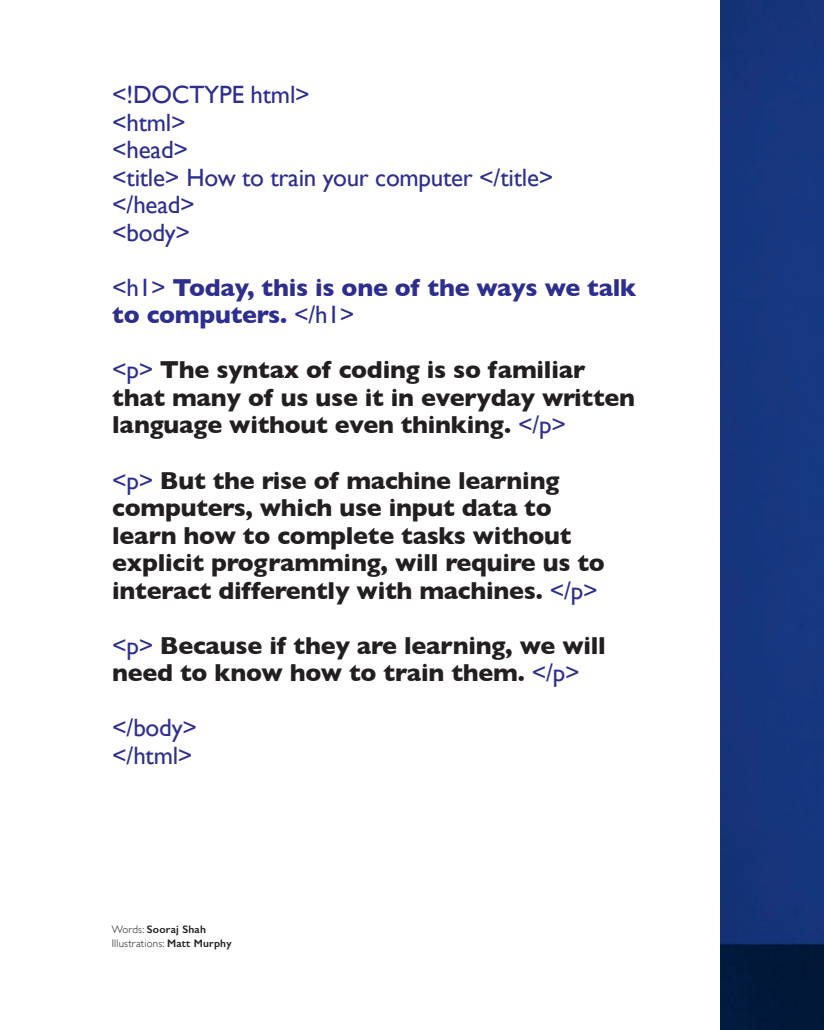
<style>
.page{position:relative;width:824px;height:1030px;background:#fff}
.page>*{position:absolute;margin:0;border:0;box-sizing:border-box;transform-origin:0 0}
.t1{font:700 25px/27.5px "Gill Sans";letter-spacing:-.01em;color:#231f20}
.t2{font:25px/27.5px "Gill Sans";letter-spacing:-.01em;color:#2d2e8e}
.t3{font:700 25px/27.5px "Gill Sans";letter-spacing:-.01em;color:#2d2e8e}
.t4{font:300 11px/13.5px "Gill Sans";letter-spacing:.02em;color:#231f20}
.s1{font-weight:400}
.s2{font-weight:400;color:#2d2e8e}
.s3{font-weight:600}
</style>
<div class="page">
<img style="left:720px;top:0;width:104px;height:1029px">
<p class="t2" style="left:112px;top:81px;width:442px">&lt;!DOCTYPE html&gt;<br>&lt;html&gt;<br>&lt;head&gt;<br>&lt;title&gt; How to train your computer &lt;/title&gt; &lt;/head&gt;<br>&lt;body&gt;</p>
<p class="t3" style="left:112px;top:273px;width:525px"><span class="s1">&lt;h1&gt;</span> Today, this is one of the ways we talk to computers. <span class="s1">&lt;/h1&gt;</span></p>
<p class="t1" style="left:112px;top:355px;width:524px"><span class="s2">&lt;p&gt;</span> The syntax of coding is so familiar that many of us use it in everyday written language without even thinking. <span class="s2">&lt;/p&gt;</span></p>
<p class="t1" style="left:112px;top:465px;width:494px"><span class="s2">&lt;p&gt;</span> But the rise of machine learning computers, which use input data to learn how to complete tasks without explicit programming, will require us to interact differently with machines. <span class="s2">&lt;/p&gt;</span></p>
<p class="t1" style="left:112px;top:630px;width:495px"><span class="s2">&lt;p&gt;</span> Because if they are learning, we will need to know how to train them. <span class="s2">&lt;/p&gt;</span></p>
<p class="t2" style="left:112px;top:713px;width:86px">&lt;/body&gt; &lt;/html&gt;</p>
<p class="t4" style="left:112px;top:922px;width:121px">Words: <span class="s3">Sooraj Shah<br></span>Illustrations: <span class="s3">Matt Murphy</span></p>
</div>
